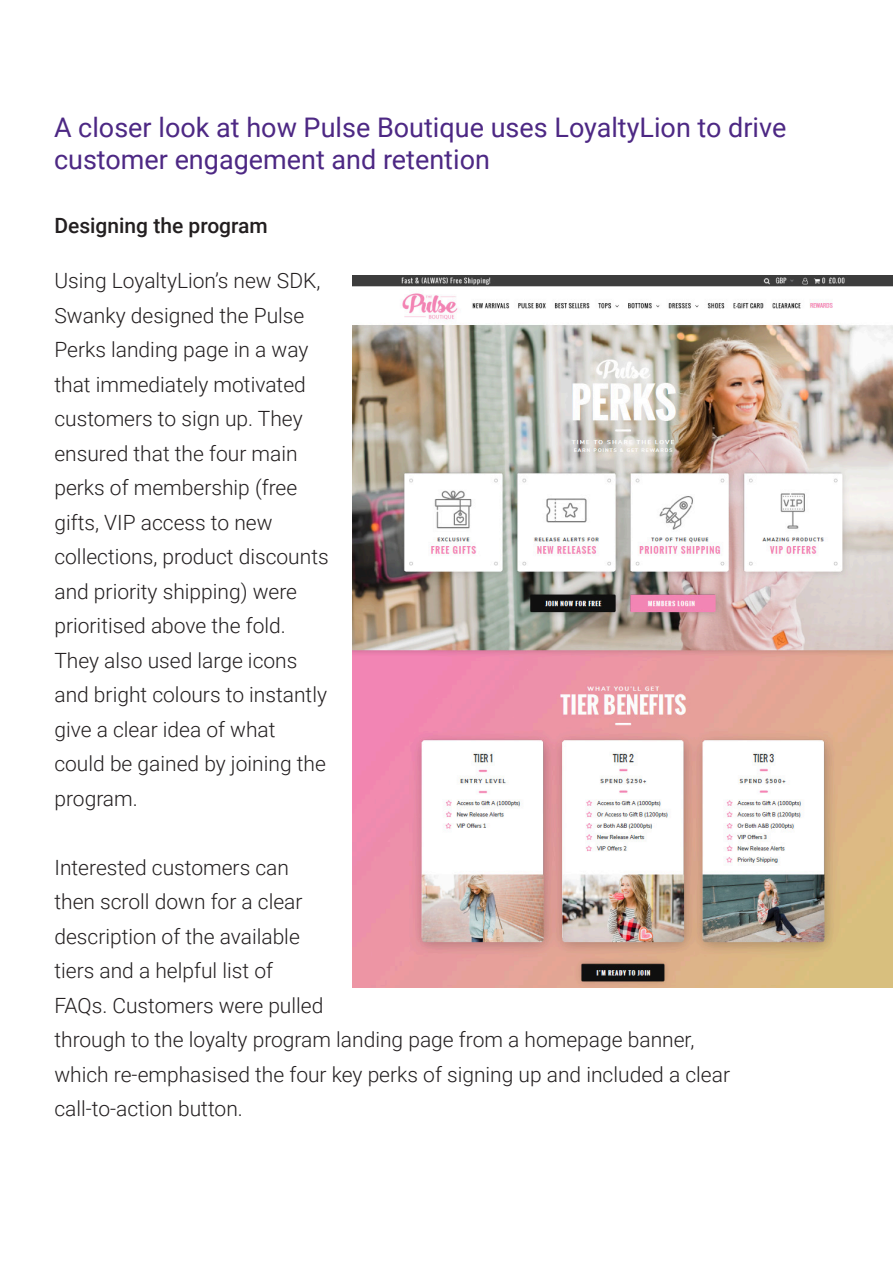
<style>
.page{position:relative;width:893px;height:1263px;background:#fff}
.page>*{position:absolute;margin:0;border:0;box-sizing:border-box;transform-origin:0 0}
.Subheadings{font:27px/32.4px "Roboto";color:#4d2884}
.t1{font:300 21px/34.5px "Roboto";color:#231f20}
.t2{font:500 21px "Roboto";color:#231f20}
</style>
<div class="page">
<img style="left:352px;top:275px;width:541px;height:712px">
<p class="Subheadings" style="left:54px;top:110px;width:734px">A closer look at how Pulse Boutique uses LoyaltyLion to drive customer engagement and retention</p>
<p class="t2" style="left:54px;top:210px;width:215px">Designing the program</p>
<p class="t1" style="left:54px;top:263px;width:276px">Using LoyaltyLion’s new SDK,<br>Swanky designed the Pulse<br>Perks landing page in a way that immediately motivated customers to sign up. They ensured that the four main perks of membership (free gifts, VIP access to new collections, product discounts and priority shipping) were prioritised above the fold.<br>They also used large icons and bright colours to instantly give a clear idea of what could be gained by joining the program.</p>
<p class="t1" style="left:54px;top:849px;width:677px">Interested customers can<br>then scroll down for a clear<br>description of the available<br>tiers and a helpful list of<br>FAQs. Customers were pulled<br>through to the loyalty program landing page from a homepage banner, which re-emphasised the four key perks of signing up and included a clear call-to-action button.</p>
</div>
